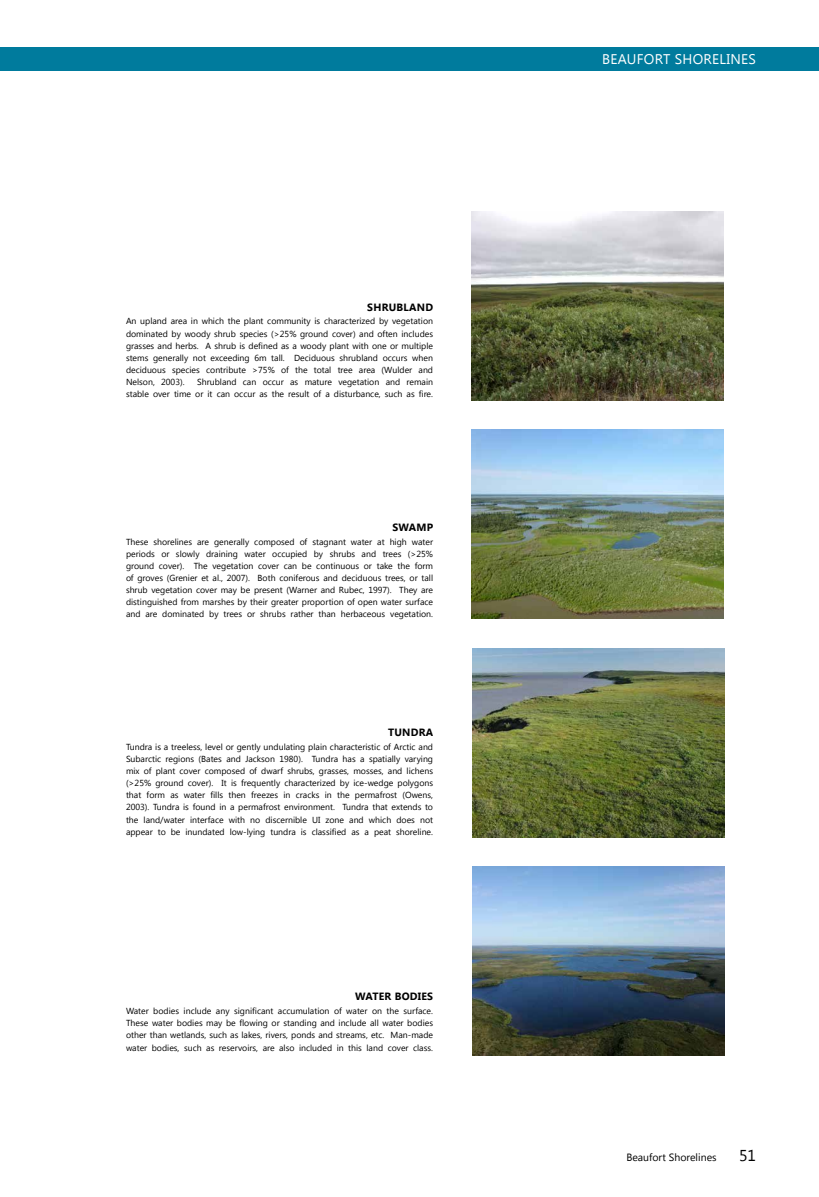
<style>
.page{position:relative;width:819px;height:1197px;background:#fff}
.page>*{position:absolute;margin:0;border:0;box-sizing:border-box;transform-origin:0 0}
.t1{font:15.75px "Segoe UI";color:#000}
.t2{font:14px "Segoe UI";letter-spacing:.02em;color:#fff}
.t3{font:700 10.5px "Segoe UI";letter-spacing:.02em;color:#000}
.t4{font:10.5px "Segoe UI";color:#000}
.t5{font:8.75px/12.1px "Segoe UI";color:#000;text-align:justify}
</style>
<div class="page">
<div style="left:0;top:47px;width:819px;height:24px;background:#007b9d"></div>
<img style="left:472px;top:867px;width:252px;height:189px">
<img style="left:471px;top:212px;width:252px;height:189px">
<img style="left:471px;top:430px;width:252px;height:189px">
<img style="left:472px;top:648px;width:252px;height:189px">
<p class="t3" style="left:367px;top:299px;width:67px">SHRUBLAND</p>
<p class="t5" style="left:126px;top:315px;width:309px">An upland area in which the plant community is characterized by vegetation dominated by woody shrub species (&gt;25% ground cover) and often includes grasses and herbs. A shrub is defined as a woody plant with one or multiple stems generally not exceeding 6m tall. Deciduous shrubland occurs when deciduous species contribute &gt;75% of the total tree area (Wulder and Nelson, 2003).</p>
<p class="t5" style="left:126px;top:375px;width:309px;text-align:right">Shrubland can occur as mature vegetation and remain<br>stable over time or it can occur as the result of a disturbance, such as fire.</p>
<p class="t3" style="left:392px;top:519px;width:41px">SWAMP</p>
<p class="t5" style="left:126px;top:535px;width:309px">These shorelines are generally composed of stagnant water at high water periods or slowly draining water occupied by shrubs and trees (&gt;25% ground cover). The vegetation cover can be continuous or take the form of groves (Grenier et al., 2007). Both coniferous and deciduous trees, or tall shrub vegetation cover may be present (Warner and Rubec, 1997). They are distinguished from marshes by their greater proportion of open water surface and are dominated by trees or shrubs rather than herbaceous vegetation.</p>
<p class="t3" style="left:388px;top:725px;width:45px">TUNDRA</p>
<p class="t5" style="left:126px;top:741px;width:309px">Tundra is a treeless, level or gently undulating plain characteristic of Arctic and Subarctic regions (Bates and Jackson 1980). Tundra has a spatially varying mix of plant cover composed of dwarf shrubs, grasses, mosses, and lichens (&gt;25% ground cover). It is frequently characterized by ice-wedge polygons that form as water fills then freezes in cracks in the permafrost (Owens, 2003). Tundra is found in a permafrost environment. Tundra that extends to the land/water interface with no discernible UI zone and which does not appear to be inundated low-lying tundra is classified as a peat shoreline.</p>
<p class="t3" style="left:355px;top:989px;width:79px">WATER BODIES</p>
<p class="t5" style="left:126px;top:1005px;width:309px">Water bodies include any significant accumulation of water on the surface.<br>These water bodies may be flowing or standing and include all water bodies other than wetlands, such as lakes, rivers, ponds and streams, etc. Man-made water bodies, such as reservoirs, are also included in this land cover class.</p>
<h2 class="t2" style="left:602px;top:49px;width:155px">BEAUFORT SHORELINES</h2>
<p class="t4" style="left:626px;top:1150px;width:92px">Beaufort Shorelines</p>
<h1 class="t1" style="left:739px;top:1145px;width:18px">51</h1>
</div>
